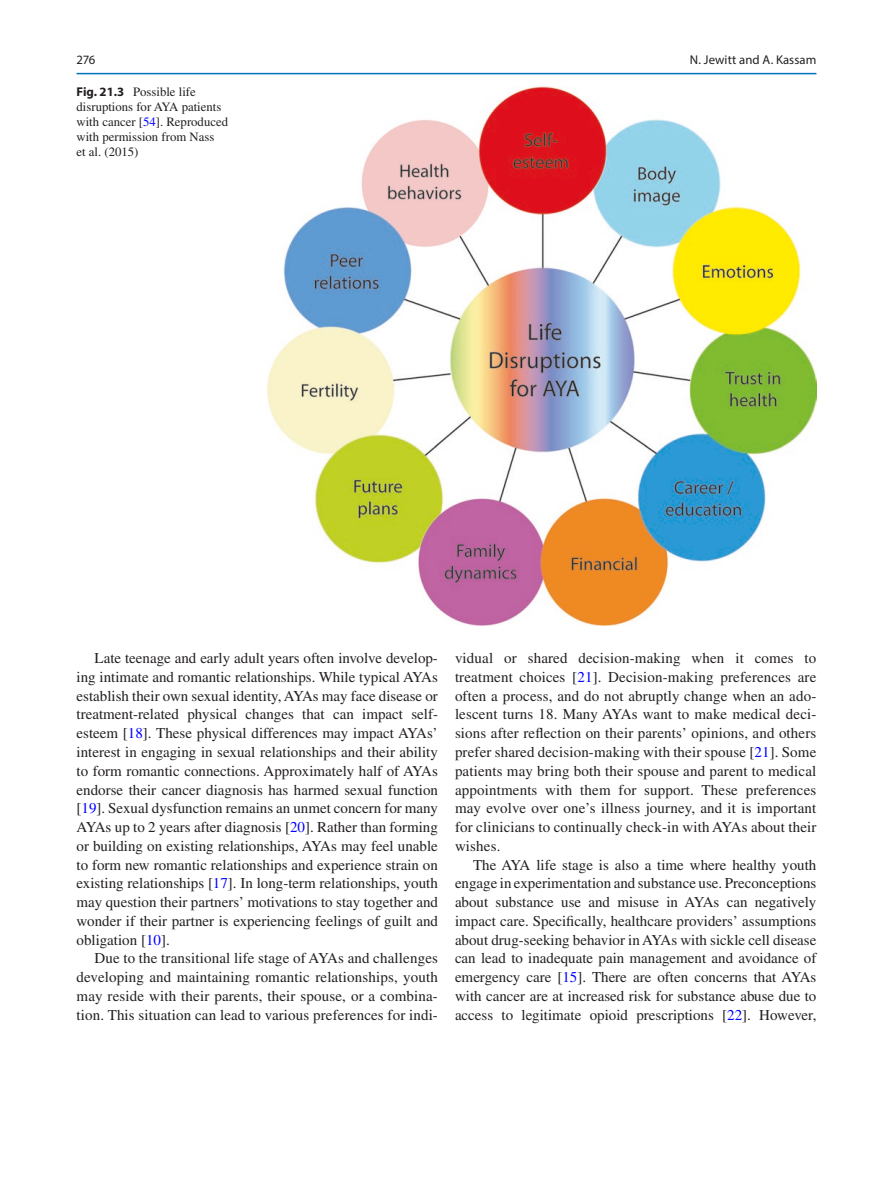
<style>
.page{position:relative;width:893px;height:1187px;background:#fff}
.page>*{position:absolute;margin:0;border:0;box-sizing:border-box;transform-origin:0 0}
.Text{font:15px/18.8px "Times LT Std";color:#231f20;text-align:justify}
.t1{font:12.75px/15px "Times LT Std";color:#231f20}
.t2{font:12.75px "Myriad Pro";letter-spacing:.005em;color:#231f20}
.s1{font-family:"Myriad Pro";font-weight:700}
.s2{color:#00f}
</style>
<div class="page">
<img style="left:267px;top:87px;width:549px;height:539px">
<hr style="left:77px;top:73px;width:739px;height:1px;background:#0073bc">
<p class="t2" style="left:77px;top:52px;width:20px">276</p>
<p class="t1" style="left:77px;top:85px;width:153px"><span class="s1">Fig. 21.3</span> Possible life disruptions for AYA patients with cancer [<span class="s2">54</span>]. Reproduced with permission from Nass<br>et al. (2015)</p>
<p class="t2" style="left:690px;top:52px;width:128px">N. Jewitt and A. Kassam</p>
<p class="Text" style="left:77px;top:648px;width:363px;text-indent:18px">Late teenage and early adult years often involve develop&shy;ing intimate and romantic relationships. While typical AYAs establish their own sexual identity, AYAs may face disease or treatment-related physical changes that can impact self&shy;esteem [<span class="s2">18</span>]. These physical differences may impact AYAs’ interest in engaging in sexual relationships and their ability to form romantic connections. Approximately half of AYAs endorse their cancer diagnosis has harmed sexual function [<span class="s2">19</span>]. Sexual dysfunction remains an unmet concern for many AYAs up to 2 years after diagnosis [<span class="s2">20</span>]. Rather than forming or building on existing relationships, AYAs may feel unable to form new romantic relationships and experience strain on existing relationships [<span class="s2">17</span>]. In long-term relationships, youth may question their partners’ motivations to stay together and wonder if their partner is experiencing feelings of guilt and obligation [<span class="s2">10</span>].</p>
<p class="Text" style="left:77px;top:948px;width:363px;text-indent:18px">Due to the transitional life stage of AYAs and challenges developing and maintaining romantic relationships, youth may reside with their parents, their spouse, or a combina&shy;tion. This situation can lead to various preferences for indi-</p>
<p class="Text" style="left:455px;top:648px;width:363px">vidual or shared decision-making when it comes to treatment choices [<span class="s2">21</span>]. Decision-making preferences are often a process, and do not abruptly change when an ado&shy;lescent turns 18. Many AYAs want to make medical deci&shy;sions after reflection on their parents’ opinions, and others prefer shared decision-making with their spouse [<span class="s2">21</span>]. Some patients may bring both their spouse and parent to medical appointments with them for support. These preferences may evolve over one’s illness journey, and it is important for clinicians to continually check-in with AYAs about their wishes.</p>
<p class="Text" style="left:455px;top:855px;width:363px;text-indent:18px">The AYA life stage is also a time where healthy youth engage in experimentation and substance use. Preconceptions about substance use and misuse in AYAs can negatively impact care. Specifically, healthcare providers’ assumptions about drug-seeking behavior in AYAs with sickle cell disease can lead to inadequate pain management and avoidance of emergency care [<span class="s2">15</span>]. There are often concerns that AYAs with cancer are at increased risk for substance abuse due to access to legitimate opioid prescriptions [<span class="s2">22</span>]. However,</p>
</div>
